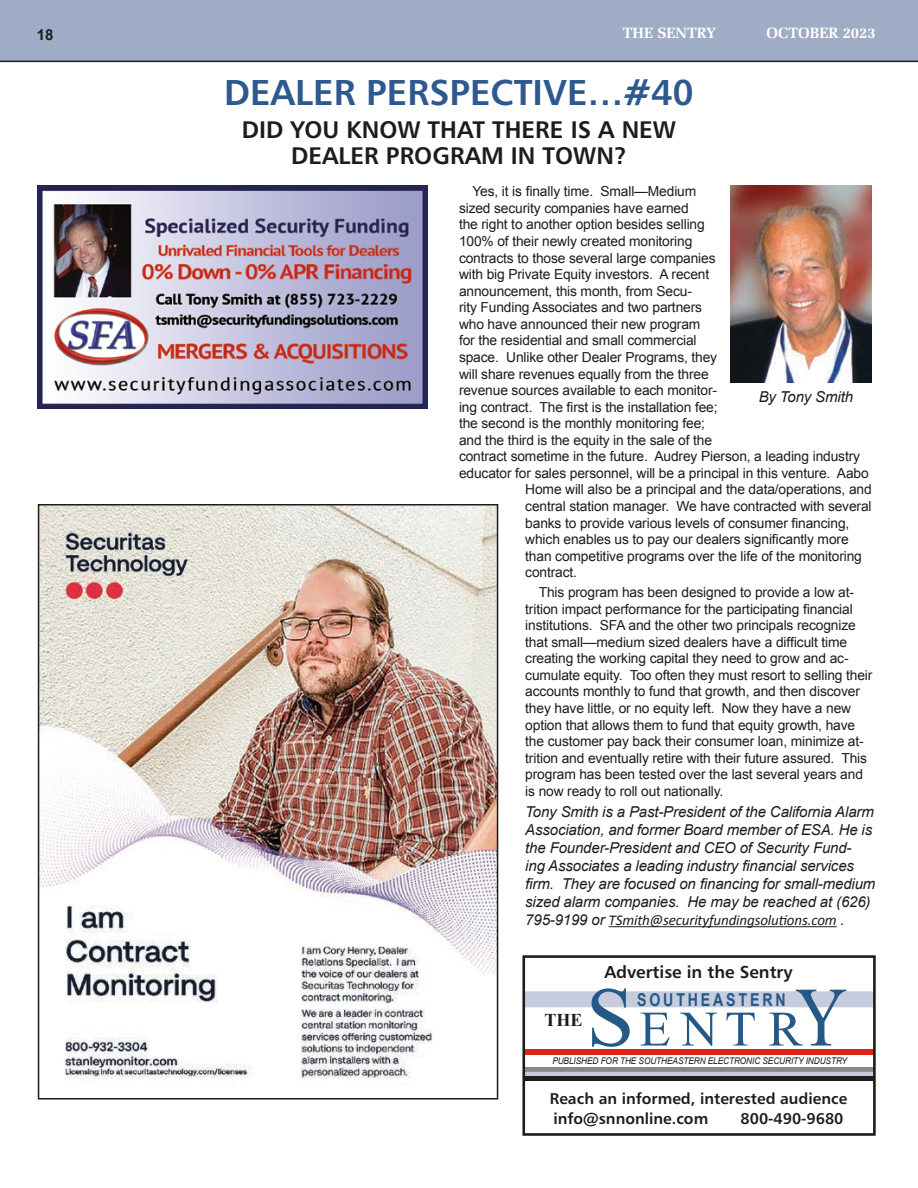
<style>
.page{position:relative;width:918px;height:1188px;background:#fff}
.page>*{position:absolute;margin:0;border:0;box-sizing:border-box;transform-origin:0 0}
.t1{font:49.65px "Times New Roman";color:#225986}
.t2{font:36px "Humanist 777 BT Bold B";color:#2e598f}
.t3{font:24px/26.2px "Humanist 777 BT Bold B";color:#1c1c1a;text-align:center}
.t4{font:700 18px "Times New Roman";color:#1c1c1a}
.t5{font:700 17.7px "Arial";letter-spacing:.2em;color:#225986;scale:.8 1}
.t6{font:17.25px "Humanist 777 BT Bold B";color:#1c1c1a}
.t7{font:15.6px/19.6px "Humanist 777 BT Bold B";color:#1c1c1a}
.t8{font:italic 15px/18px "Arial";letter-spacing:-.01em;color:#1c1c1a}
.t9{font:italic 15px "Calibri";letter-spacing:-.01em;color:#1c1c1a}
.t10{font:700 15px "Zapf Elliptical 711 BT";color:#fff}
.t11{font:700 15px "Arial";color:#1c1c1a}
.t12{font:13.8px/16.5px "Arial";letter-spacing:-.01em;color:#1c1c1a}
.t13{font:italic 9.15px "Arial";letter-spacing:-.01em;color:#1c1c1a;scale:.9 1}
.s1{font-family:"Arial"}
.s2{font-size:84.3px}
</style>
<div class="page">
<div style="left:0;top:0;width:918px;height:62px;background:#a0abc6"></div>
<hr style="left:0;top:61px;width:918px;height:1px;background:#1c1c1a">
<img style="left:41px;top:507px;width:454px;height:572px">
<div style="left:38px;top:504px;width:460px;height:596px;border:2px solid #1c1c1a"></div>
<img style="left:731px;top:186px;width:141px;height:196px">
<hr style="left:609px;top:926px;width:228px;height:1px;background:#1c1c1a">
<img style="left:38px;top:186px;width:389px;height:222px">
<div style="left:523px;top:991px;width:351px;height:16px;background:#c6cbde"></div>
<svg style="left:526px;top:1067px;width:346px;height:5px;fill:#878788"></svg>
<svg style="left:526px;top:1072px;width:346px;height:5px;fill:#c6cbde"></svg>
<hr style="left:523px;top:1077px;width:351px;height:4px;background:#1c1c1a">
<div style="left:523px;top:1049px;width:351px;height:6px;background:#de2516"></div>
<div style="left:522px;top:955px;width:354px;height:181px;border:3px solid #1c1c1a"></div>
<p class="t11" style="left:37px;top:25px;width:18px">18</p>
<p class="t10" style="left:623px;top:24px;width:95px">THE SENTRY</p>
<p class="t10" style="left:767px;top:24px;width:111px">OCTOBER 2023</p>
<h2 class="t2" style="left:224px;top:69px;width:471px">DEALER PERSPECTIVE…#40</h2>
<h3 class="t3" style="left:242px;top:116px;width:436px">DID YOU KNOW THAT THERE IS A NEW<br>DEALER PROGRAM IN TOWN?</h3>
<p class="t12" style="left:472px;top:183px;width:225px">Yes, it is finally time. Small—Medium</p>
<p class="t12" style="left:459px;top:200px;width:231px">sized security companies have earned</p>
<p class="t12" style="left:459px;top:217px;width:247px">the right to another option besides selling</p>
<p class="t12" style="left:459px;top:233px;width:235px">100% of their newly created monitoring</p>
<p class="t12" style="left:459px;top:250px;width:258px">contracts to those several large companies</p>
<p class="t12" style="left:459px;top:266px;width:252px">with big Private Equity investors. A recent</p>
<p class="t12" style="left:459px;top:283px;width:234px">announcement, this month, from Secu-</p>
<p class="t12" style="left:459px;top:299px;width:245px">rity Funding Associates and two partners</p>
<p class="t12" style="left:459px;top:316px;width:243px">who have announced their new program</p>
<p class="t12" style="left:459px;top:332px;width:239px">for the residential and small commercial</p>
<p class="t12" style="left:459px;top:349px;width:260px">space. Unlike other Dealer Programs, they</p>
<p class="t12" style="left:459px;top:366px;width:251px">will share revenues equally from the three</p>
<p class="t12" style="left:459px;top:382px;width:260px">revenue sources available to each monitor-</p>
<p class="t12" style="left:459px;top:399px;width:260px">ing contract. The first is the installation fee;</p>
<p class="t12" style="left:459px;top:415px;width:248px">the second is the monthly monitoring fee;</p>
<p class="t12" style="left:459px;top:432px;width:255px">and the third is the equity in the sale of the</p>
<p class="t12" style="left:459px;top:448px;width:403px">contract sometime in the future. Audrey Pierson, a leading industry</p>
<p class="t12" style="left:459px;top:465px;width:411px">educator for sales personnel, will be a principal in this venture. Aabo</p>
<p class="t12" style="left:525px;top:482px;width:348px">Home will also be a principal and the data/operations, and</p>
<p class="t12" style="left:525px;top:498px;width:348px">central station manager. We have contracted with several</p>
<p class="t12" style="left:525px;top:515px;width:326px">banks to provide various levels of consumer financing,</p>
<p class="t12" style="left:525px;top:531px;width:325px">which enables us to pay our dealers significantly more</p>
<p class="t12" style="left:525px;top:548px;width:338px">than competitive programs over the life of the monitoring</p>
<p class="t12" style="left:525px;top:564px;width:53px">contract.</p>
<p class="t12" style="left:525px;top:584px;width:349px;text-indent:13px">This program has been designed to provide a low at&shy;trition impact performance for the participating financial institutions. SFA and the other two principals recognize that small—medium sized dealers have a difficult time creating the working capital they need to grow and ac&shy;cumulate equity. Too often they must resort to selling their accounts monthly to fund that growth, and then discover they have little, or no equity left. Now they have a new option that allows them to fund that equity growth, have the customer pay back their consumer loan, minimize at&shy;trition and eventually retire with their future assured. This program has been tested over the last several years and is now ready to roll out nationally.</p>
<p class="t8" style="left:525px;top:803px;width:352px">Tony Smith is a Past-President of the California Alarm Association, and former Board member of ESA. He is the Founder-President and CEO of Security Fund-<br>ing Associates a leading industry financial services firm. They are focused on financing for small-medium sized alarm companies. He may be reached at (626)</p>
<p class="t9" style="left:525px;top:910px;width:321px"><span class="s1">795-9199 or</span> TSmith@securityfundingsolutions.com <span class="s1">.</span></p>
<p class="t8" style="left:759px;top:388px;width:96px">By Tony Smith</p>
<h3 class="t4" style="left:545px;top:1007px;width:40px">THE</h3>
<p class="t6" style="left:604px;top:962px;width:190px">Advertise in the Sentry</p>
<h1 class="t1" style="left:586px;top:996px;width:263px"><span class="s2">S</span>ENTR<span class="s2">Y</span></h1>
<p class="t5" style="left:637px;top:988px;width:187px">SOUTHEASTERN</p>
<p class="t13" style="left:552px;top:1055px;width:329px">PUBLISHED FOR THE SOUTHEASTERN ELECTRONIC SECURITY INDUSTRY</p>
<p class="t7" style="left:550px;top:1088px;width:299px">Reach an informed, interested audience info@snnonline.com</p>
<p class="t7" style="left:741px;top:1108px;width:104px">800-490-9680</p>
</div>
